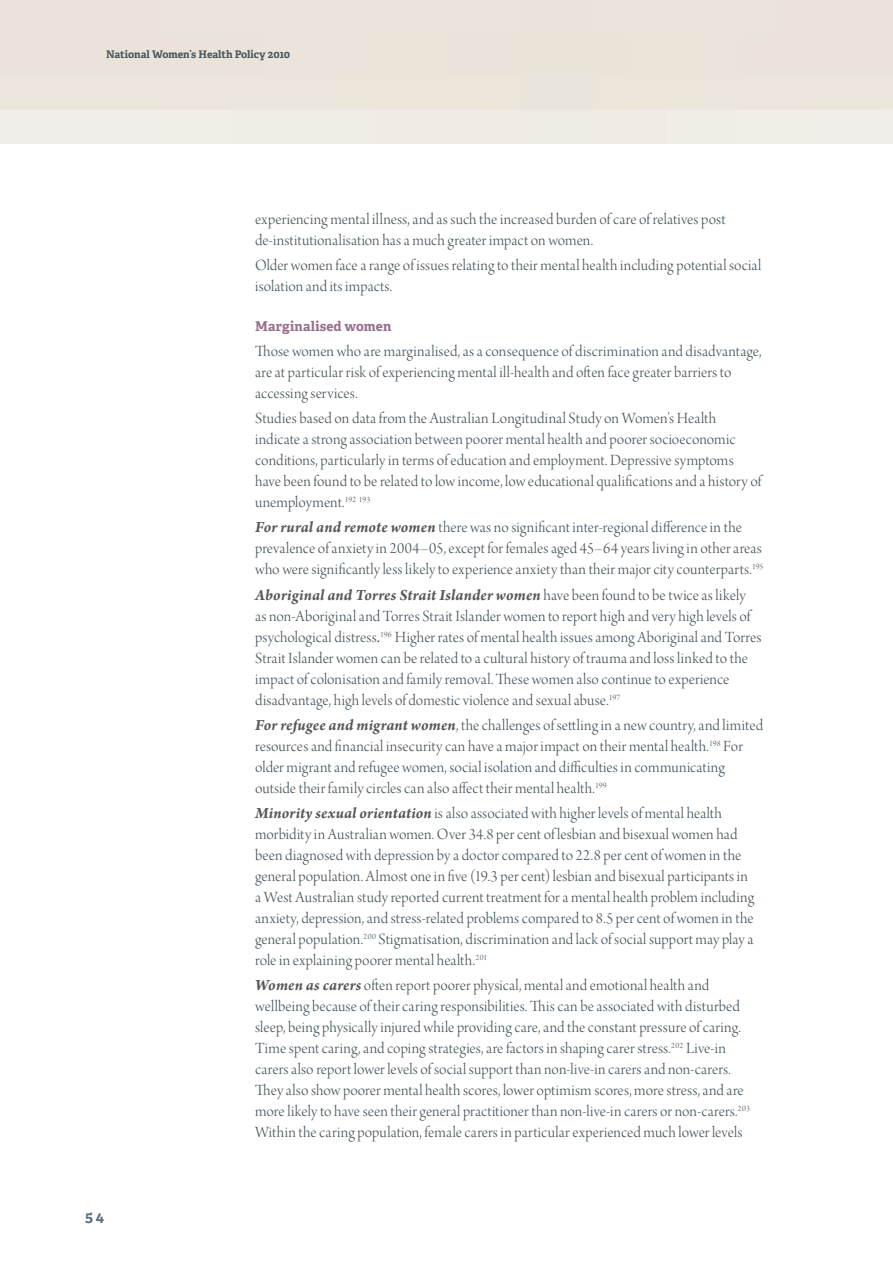
<style>
.page{position:relative;width:893px;height:1263px;background:#fff}
.page>*{position:absolute;margin:0;border:0;box-sizing:border-box;transform-origin:0 0}
.Text_body{font:16.5px/21px "Arno Pro Light Display";letter-spacing:.005em;color:#45555f}
.Text_body_last{font:16.5px/21px "Arno Pro Light Display";letter-spacing:.005em;color:#45555f}
.t1{font:700 15px "Adelle Basic";color:#5b6f7b}
.Heading_3{font:700 13.5px "Adelle Basic";letter-spacing:.01em;color:#956e8e}
.t2{font:700 10.5px "Adelle Basic";color:#45555f}
.s1{font-family:"Arno Pro";font-weight:700;font-style:italic;color:#57585a}
.s2{font-family:"Arno Pro";font-style:italic}
</style>
<div class="page">
<div style="left:0;top:0;width:893px;height:143px;background:linear-gradient(to right,#ece6dd,#ece6dc)"></div>
<p class="t2" style="left:106px;top:47px;width:185px">National Women’s Health Policy 2010</p>
<p class="t1" style="left:85px;top:1207px;width:21px">54</p>
<p class="Text_body" style="left:255px;top:210px;width:472px">experiencing mental illness, and as such the increased burden of care of relatives post de-institutionalisation has a much greater impact on women.</p>
<p class="Text_body_last" style="left:255px;top:256px;width:508px">Older women face a range of issues relating to their mental health including potential social isolation and its impacts.</p>
<h3 class="Heading_3" style="left:255px;top:317px;width:138px">Marginalised women</h3>
<p class="Text_body" style="left:255px;top:341px;width:508px">Those women who are marginalised, as a consequence of discrimination and disadvantage, are at particular risk of experiencing mental ill-health and often face greater barriers to accessing services.</p>
<p class="Text_body" style="left:255px;top:409px;width:508px">Studies based on data from the Australian Longitudinal Study on Women’s Health indicate a strong association between poorer mental health and poorer socioeconomic conditions, particularly in terms of education and employment. Depressive symptoms have been found to be related to low income, low educational qualifications and a history of unemployment.<sup>192</sup> <sup>193</sup></p>
<p class="Text_body" style="left:255px;top:518px;width:510px"><span class="s1">For rural and remote women</span> there was no significant inter-regional difference in the prevalence of anxiety in 2004–05, except for females aged 45–64 years living in other areas who were significantly less likely to experience anxiety than their major city counterparts.<sup>195</sup></p>
<p class="Text_body" style="left:255px;top:585px;width:508px"><span class="s1">Aboriginal and Torres Strait Islander women</span> have been found to be twice as likely<br>as non-Aboriginal and Torres Strait Islander women to report high and very high levels of psychological distress<span class="s2">.</span><sup>196</sup> Higher rates of mental health issues among Aboriginal and Torres Strait Islander women can be related to a cultural history of trauma and loss linked to the impact of colonisation and family removal. These women also continue to experience disadvantage, high levels of domestic violence and sexual abuse.<sup>197</sup></p>
<p class="Text_body" style="left:255px;top:715px;width:509px"><span class="s1">For refugee and migrant women</span>, the challenges of settling in a new country, and limited resources and financial insecurity can have a major impact on their mental health.<sup>198</sup> For older migrant and refugee women, social isolation and difficulties in communicating outside their family circles can also affect their mental health.<sup>199</sup></p>
<p class="Text_body" style="left:255px;top:804px;width:501px"><span class="s1">Minority sexual orientation</span> is also associated with higher levels of mental health morbidity in Australian women. Over 34.8 per cent of lesbian and bisexual women had been diagnosed with depression by a doctor compared to 22.8 per cent of women in the general population. Almost one in five (19.3 per cent) lesbian and bisexual participants in a West Australian study reported current treatment for a mental health problem including anxiety, depression, and stress-related problems compared to 8.5 per cent of women in the general population.<sup>200</sup> Stigmatisation, discrimination and lack of social support may play a role in explaining poorer mental health.<sup>201</sup></p>
<p class="Text_body" style="left:255px;top:976px;width:496px"><span class="s1">Women as carers</span> often report poorer physical, mental and emotional health and wellbeing because of their caring responsibilities. This can be associated with disturbed sleep, being physically injured while providing care, and the constant pressure of caring.<br>Time spent caring, and coping strategies, are factors in shaping carer stress.<sup>202</sup> Live-in carers also report lower levels of social support than non-live-in carers and non-carers.<br>They also show poorer mental health scores, lower optimism scores, more stress, and are more likely to have seen their general practitioner than non-live-in carers or non-carers.<sup>203<br></sup>Within the caring population, female carers in particular experienced much lower levels</p>
</div>
